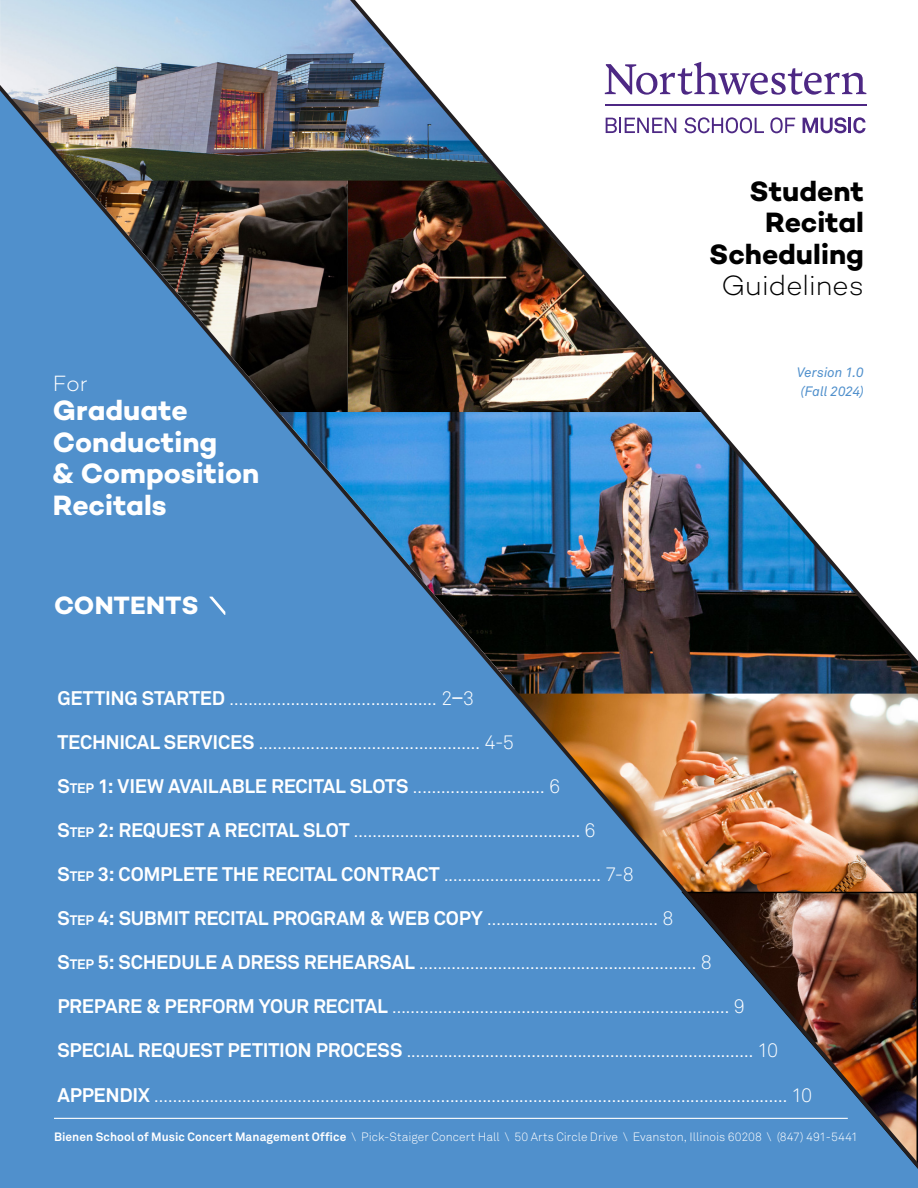
<style>
.page{position:relative;width:918px;height:1188px;background:#fff}
.page>*{position:absolute;margin:0;border:0;box-sizing:border-box;transform-origin:0 0}
.t1{font:700 28.5px/31.5px "Campton";letter-spacing:-.005em;color:#fff}
.t2{font:700 28.5px "Campton";letter-spacing:-.005em;color:#000}
.t3{font:300 28.5px "Campton";letter-spacing:-.01em;color:#000}
.t4{font:700 25.5px "Campton";letter-spacing:-.005em;color:#fff}
.t5{font:300 22.5px "Campton";color:#fff}
.t6{font:300 19.5px "Akkurat Pro";color:#fff}
.t7{font:300 19.5px "Akkurat Pro";color:#fff}
.t8{font:italic 13.5px "Akkurat Pro";letter-spacing:-.005em;color:#5090cc}
.t9{font:300 12px "Akkurat Pro";letter-spacing:.005em;color:#fff}
.s1{font-weight:700}
.s2{font-weight:400}
.s3{font-weight:700;font-size:13.65px}
</style>
<div class="page">
<img style="left:0;top:0;width:213px;height:68px">
<svg style="left:213px;top:0;width:489px;height:68px"></svg>
<img style="left:0;top:68px;width:918px;height:1120px">
<svg style="left:209px;top:597px;width:16px;height:18px"></svg>
<p class="t5" style="left:53px;top:369px;width:36px">For</p>
<p class="t1" style="left:53px;top:394px;width:136px">Graduate</p>
<p class="t1" style="left:53px;top:426px;width:208px">Conducting<br>&amp; Composition<br>Recitals</p>
<p class="t4" style="left:54px;top:589px;width:146px">CONTENTS</p>
<p class="t2" style="left:750px;top:173px;width:116px">Student</p>
<p class="t2" style="left:765px;top:204px;width:100px">Recital</p>
<p class="t2" style="left:709px;top:236px;width:156px">Scheduling</p>
<p class="t3" style="left:721px;top:268px;width:144px">Guidelines</p>
<p class="t8" style="left:797px;top:364px;width:68px">Version 1.0</p>
<p class="t8" style="left:801px;top:384px;width:65px">(Fall 2024)</p>
<p class="t7" style="left:57px;top:686px;width:418px"><span class="s1">GETTING STARTED</span> ............................................ 2<span class="s2">–</span>3</p>
<p class="t7" style="left:57px;top:730px;width:458px"><span class="s1">TECHNICAL SERVICES</span> ............................................... 4-5</p>
<p class="t7" style="left:57px;top:774px;width:504px"><span class="s1">S</span><span class="s3">TEP</span> <span class="s1">1: VIEW AVAILABLE RECITAL SLOTS</span> ............................ 6</p>
<p class="t6" style="left:57px;top:819px;width:540px"><span class="s1">S</span><span class="s3">TEP</span> <span class="s1">2: REQUEST A RECITAL SLOT</span> ................................................. 6</p>
<p class="t6" style="left:57px;top:863px;width:578px"><span class="s1">S</span><span class="s3">TEP</span> <span class="s1">3: COMPLETE THE RECITAL CONTRACT</span> .................................. 7-8</p>
<p class="t6" style="left:57px;top:907px;width:618px"><span class="s1">S</span><span class="s3">TEP</span> <span class="s1">4: SUBMIT RECITAL PROGRAM &amp; WEB COPY</span> ..................................... 8</p>
<p class="t6" style="left:57px;top:951px;width:656px"><span class="s1">S</span><span class="s3">TEP</span> <span class="s1">5: SCHEDULE A DRESS REHEARSAL</span> ............................................................ 8</p>
<p class="t6" style="left:57px;top:995px;width:689px"><span class="s1">PREPARE &amp; PERFORM YOUR RECITAL</span> ......................................................................... 9</p>
<p class="t6" style="left:57px;top:1039px;width:722px"><span class="s1">SPECIAL REQUEST PETITION PROCESS</span> ........................................................................... 10</p>
<p class="t6" style="left:57px;top:1083px;width:756px"><span class="s1">APPENDIX</span> ......................................................................................................................................... 10</p>
<p class="t9" style="left:54px;top:1130px;width:805px"><span class="s1">Bienen School of Music Concert Management Office</span> \ Pick-Staiger Concert Hall \ 50 Arts Circle Drive \ Evanston, Illinois 60208 \ (847) 491-5441</p>
</div>
